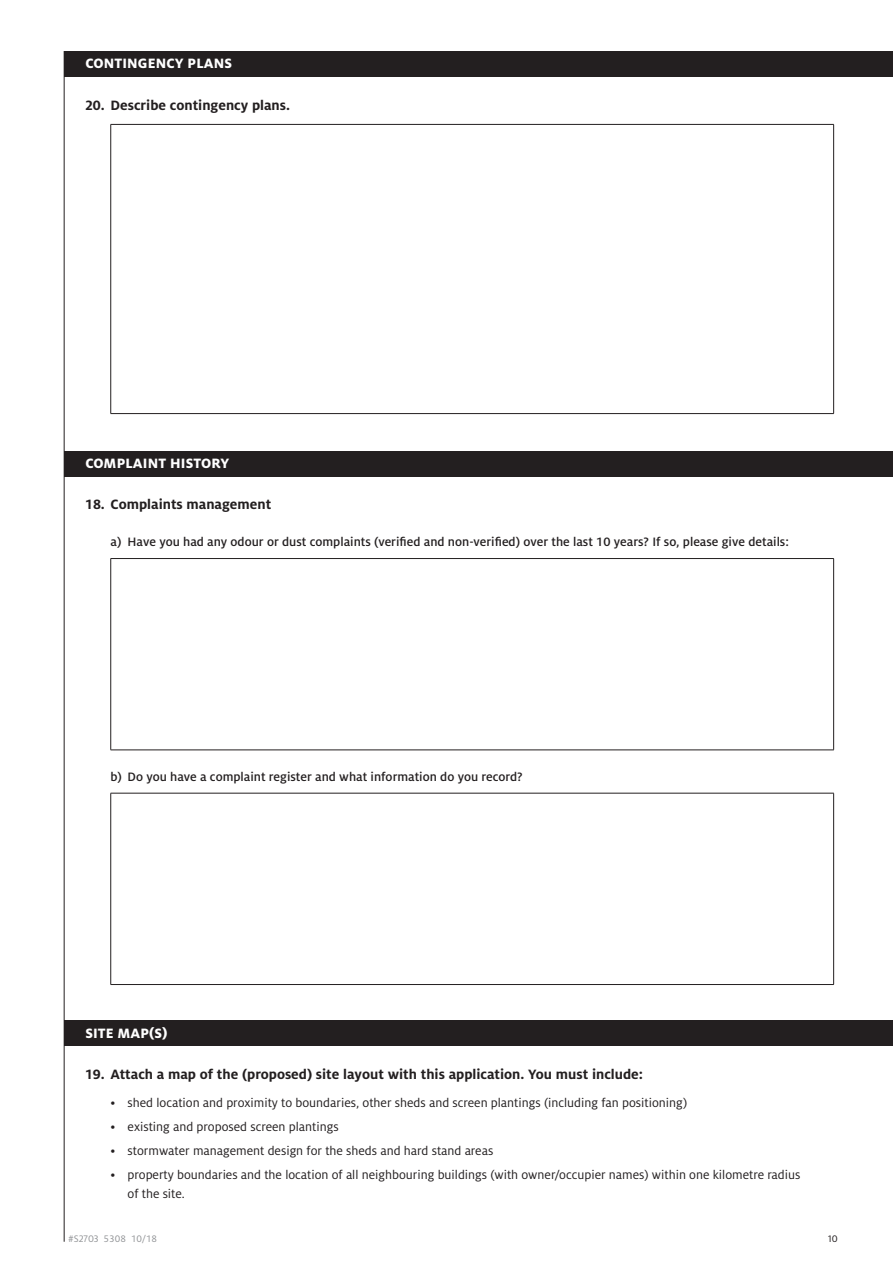
<style>
.page{position:relative;width:893px;height:1263px;background:#fff}
.page>*{position:absolute;margin:0;border:0;box-sizing:border-box;transform-origin:0 0}
.t1{font:700 15px "Milo Pro";color:#231f20}
.t2{font:800 15px "Milo Pro";letter-spacing:.01em;color:#fff}
.t3{font:13.5px/19.5px "Milo Pro";color:#231f20}
.t4{font:500 13.5px "Milo Pro";color:#231f20}
.t5{font:10.5px "Milo Pro";color:#939598}
.t6{font:10.5px "Milo Pro";color:#231f20}
</style>
<div class="page">
<hr style="left:64px;top:51px;width:1px;height:1191px;background:#231f20">
<div style="left:64px;top:451px;width:829px;height:25px;background:#231f20"></div>
<div style="left:64px;top:51px;width:829px;height:26px;background:#231f20"></div>
<div style="left:64px;top:1020px;width:829px;height:26px;background:#231f20"></div>
<hr style="left:111px;top:558px;width:723px;height:1px;background:#231f20">
<hr style="left:110px;top:559px;width:1px;height:191px;background:#231f20">
<hr style="left:833px;top:559px;width:1px;height:191px;background:#231f20">
<hr style="left:111px;top:750px;width:723px;height:1px;background:#231f20">
<hr style="left:111px;top:793px;width:723px;height:1px;background:#231f20">
<hr style="left:110px;top:793px;width:1px;height:191px;background:#231f20">
<hr style="left:833px;top:793px;width:1px;height:191px;background:#231f20">
<hr style="left:111px;top:984px;width:723px;height:1px;background:#231f20">
<hr style="left:111px;top:124px;width:723px;height:1px;background:#231f20">
<hr style="left:110px;top:125px;width:1px;height:288px;background:#231f20">
<hr style="left:833px;top:125px;width:1px;height:288px;background:#231f20">
<hr style="left:111px;top:413px;width:723px;height:1px;background:#231f20">
<p class="t2" style="left:85px;top:55px;width:148px">CONTINGENCY PLANS</p>
<p class="t1" style="left:85px;top:96px;width:207px">20. Describe contingency plans.</p>
<p class="t2" style="left:85px;top:455px;width:146px">COMPLAINT HISTORY</p>
<p class="t1" style="left:85px;top:496px;width:188px">18. Complaints management</p>
<p class="t4" style="left:111px;top:534px;width:680px">a) Have you had any odour or dust complaints (verified and non-verified) over the last 10 years? If so, please give details:</p>
<p class="t4" style="left:111px;top:769px;width:414px">b) Do you have a complaint register and what information do you record?</p>
<p class="t2" style="left:85px;top:1025px;width:84px">SITE MAP(S)</p>
<p class="t1" style="left:85px;top:1066px;width:559px">19. Attach a map of the (proposed) site layout with this application. You must include:</p>
<p class="t3" style="left:111px;top:1093px;width:578px">• shed location and proximity to boundaries, other sheds and screen plantings (including fan positioning)</p>
<p class="t3" style="left:111px;top:1117px;width:230px">• existing and proposed screen plantings</p>
<p class="t3" style="left:111px;top:1141px;width:384px">• stormwater management design for the sheds and hard stand areas</p>
<p class="t3" style="left:128px;top:1165px;width:674px;text-indent:-17px">• property boundaries and the location of all neighbouring buildings (with owner/occupier names) within one kilometre radius of the site.</p>
<p class="t5" style="left:68px;top:1232px;width:90px">#S2703 5308 10/18</p>
<p class="t6" style="left:828px;top:1233px;width:11px">10</p>
</div>
